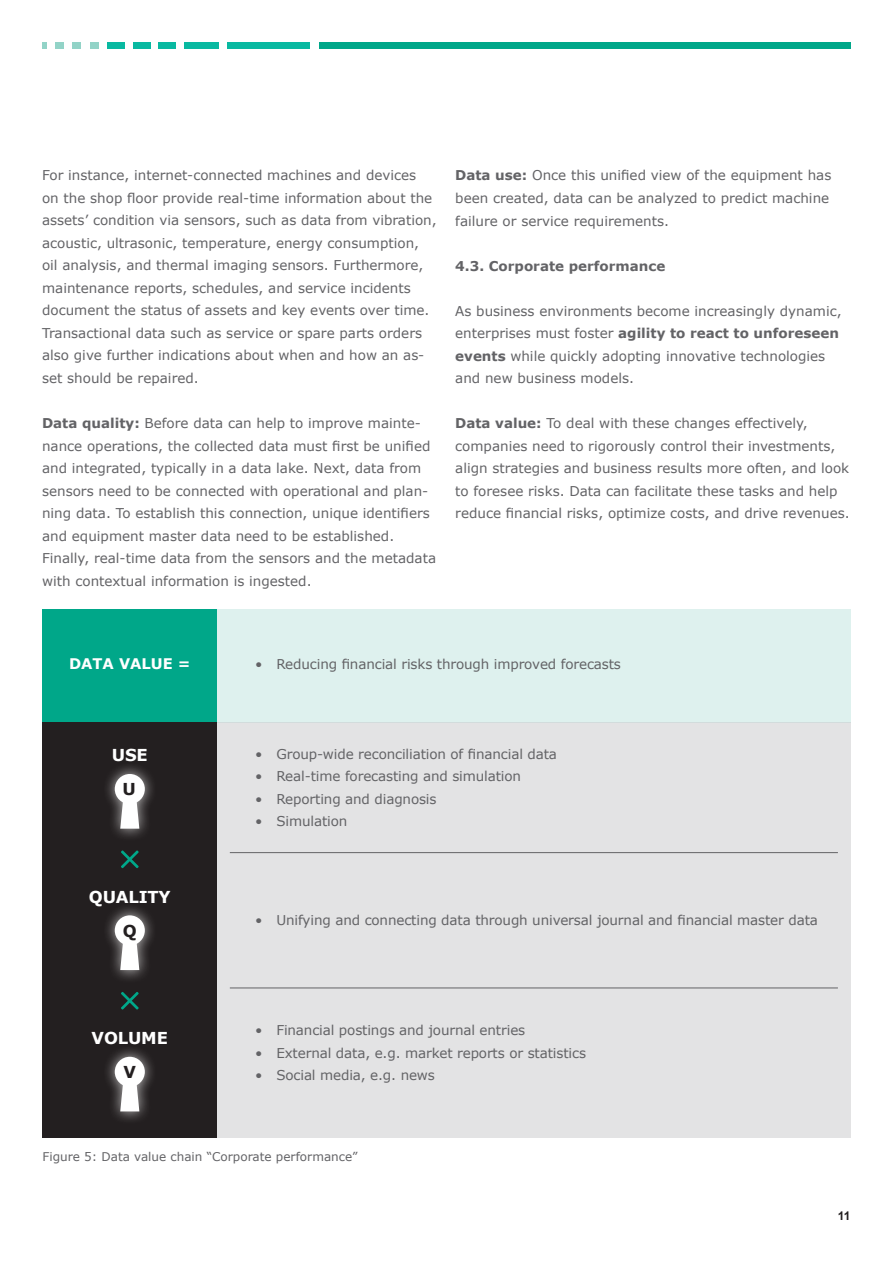
<style>
.page{position:relative;width:893px;height:1263px;background:#fff}
.page>*{position:absolute;margin:0;border:0;box-sizing:border-box;transform-origin:0 0}
.t1{font:700 16.5px "Verdana";letter-spacing:-.01em;color:#fff}
.t2{font:700 16.5px "Verdana";color:#231f20}
.t3{font:700 14.7px "Verdana";color:#fff}
.t4{font:13.5px/22.5px "Verdana";color:#636366}
.t5{font:700 13.5px "Verdana";color:#636366}
.t6{font:12px "Verdana";color:#636366}
.t7{font:700 12px "Arial";color:#231f20}
.s1{font-weight:700}
</style>
<div class="page">
<svg style="left:43px;top:43px;width:4px;height:6px"></svg>
<div style="left:90px;top:43px;width:8px;height:6px;background:#92d3c7"></div>
<div style="left:55px;top:43px;width:9px;height:6px;background:#92d3c7"></div>
<div style="left:73px;top:43px;width:8px;height:6px;background:#92d3c7"></div>
<div style="left:107px;top:43px;width:17px;height:6px;background:#09b9a1"></div>
<div style="left:133px;top:43px;width:17px;height:6px;background:#09b9a1"></div>
<div style="left:159px;top:43px;width:17px;height:6px;background:#09b9a1"></div>
<div style="left:185px;top:43px;width:34px;height:6px;background:#09b9a1"></div>
<div style="left:228px;top:43px;width:82px;height:6px;background:#09b9a1"></div>
<div style="left:319px;top:43px;width:531px;height:6px;background:#00a789"></div>
<div style="left:217px;top:609px;width:633px;height:113px;background:#def1ee"></div>
<div style="left:217px;top:722px;width:633px;height:415px;background:#e3e3e4"></div>
<div style="left:43px;top:609px;width:174px;height:430px;background:#00a789"></div>
<div style="left:43px;top:722px;width:174px;height:415px;background:#231f20"></div>
<div style="left:102px;top:761px;width:55px;height:81px;background:#fff;opacity:.75"></div>
<svg style="left:120px;top:801px;width:19px;height:28px"></svg>
<div style="left:115px;top:774px;width:30px;height:30px;background:#fff;border-radius:50%"></div>
<div style="left:102px;top:902px;width:55px;height:81px;background:#fff;opacity:.75"></div>
<svg style="left:120px;top:942px;width:19px;height:28px"></svg>
<div style="left:115px;top:915px;width:30px;height:30px;background:#fff;border-radius:50%"></div>
<div style="left:102px;top:1044px;width:55px;height:81px;background:#fff;opacity:.75"></div>
<svg style="left:120px;top:1084px;width:19px;height:27px"></svg>
<div style="left:115px;top:1057px;width:30px;height:30px;background:#fff;border-radius:50%"></div>
<svg style="left:121px;top:850px;width:18px;height:18px"></svg>
<svg style="left:121px;top:992px;width:18px;height:17px"></svg>
<hr style="left:230px;top:852px;width:608px;height:1px;background:#636366">
<hr style="left:230px;top:987px;width:608px;height:1px;background:#636366">
<p class="t4" style="left:42px;top:164px;width:396px">For instance, internet-connected machines and devices<br>on the shop floor provide real-time information about the assets’ condition via sensors, such as data from vibration, acoustic, ultrasonic, temperature, energy consumption, oil analysis, and thermal imaging sensors. Furthermore, maintenance reports, schedules, and service incidents document the status of assets and key events over time.<br>Transactional data such as service or spare parts orders also give further indications about when and how an as&shy;set should be repaired.</p>
<p class="t4" style="left:42px;top:412px;width:396px"><span class="s1">Data quality:</span> Before data can help to improve mainte&shy;nance operations, the collected data must first be unified and integrated, typically in a data lake. Next, data from sensors need to be connected with operational and plan&shy;ning data. To establish this connection, unique identifiers and equipment master data need to be established.<br>Finally, real-time data from the sensors and the metadata with contextual information is ingested.</p>
<p class="t4" style="left:455px;top:165px;width:378px"><span class="s1">Data use:</span> Once this unified view of the equipment has been created, data can be analyzed to predict machine failure or service requirements.</p>
<p class="t5" style="left:455px;top:257px;width:212px">4.3. Corporate performance</p>
<p class="t4" style="left:455px;top:300px;width:388px">As business environments become increasingly dynamic, enterprises must foster <span class="s1">agility to react to unforeseen events</span> while quickly adopting innovative technologies and new business models.</p>
<p class="t4" style="left:455px;top:412px;width:396px"><span class="s1">Data value:</span> To deal with these changes effectively, companies need to rigorously control their investments, align strategies and business results more often, and look to foresee risks. Data can facilitate these tasks and help reduce financial risks, optimize costs, and drive revenues.</p>
<p class="t3" style="left:69px;top:654px;width:123px">DATA VALUE =</p>
<p class="t1" style="left:112px;top:744px;width:37px">USE</p>
<p class="t2" style="left:123px;top:778px;width:15px">U</p>
<p class="t1" style="left:89px;top:886px;width:83px">QUALITY</p>
<p class="t2" style="left:123px;top:920px;width:15px">Q</p>
<p class="t1" style="left:92px;top:1027px;width:78px">VOLUME</p>
<p class="t2" style="left:124px;top:1061px;width:14px">V</p>
<p class="t4" style="left:255px;top:653px;width:367px">• Reducing financial risks through improved forecasts</p>
<p class="t4" style="left:255px;top:743px;width:303px">• Group-wide reconciliation of financial data</p>
<p class="t4" style="left:255px;top:765px;width:267px">• Real-time forecasting and simulation</p>
<p class="t4" style="left:255px;top:788px;width:183px">• Reporting and diagnosis</p>
<p class="t4" style="left:255px;top:810px;width:94px">• Simulation</p>
<p class="t4" style="left:255px;top:909px;width:564px">• Unifying and connecting data through universal journal and financial master data</p>
<p class="t4" style="left:255px;top:1019px;width:272px">• Financial postings and journal entries</p>
<p class="t4" style="left:255px;top:1042px;width:332px">• External data, e.g. market reports or statistics</p>
<p class="t4" style="left:255px;top:1064px;width:181px">• Social media, e.g. news</p>
<p class="t6" style="left:43px;top:1148px;width:317px">Figure 5: Data value chain “Corporate performance”</p>
<p class="t7" style="left:838px;top:1208px;width:14px">11</p>
</div>
